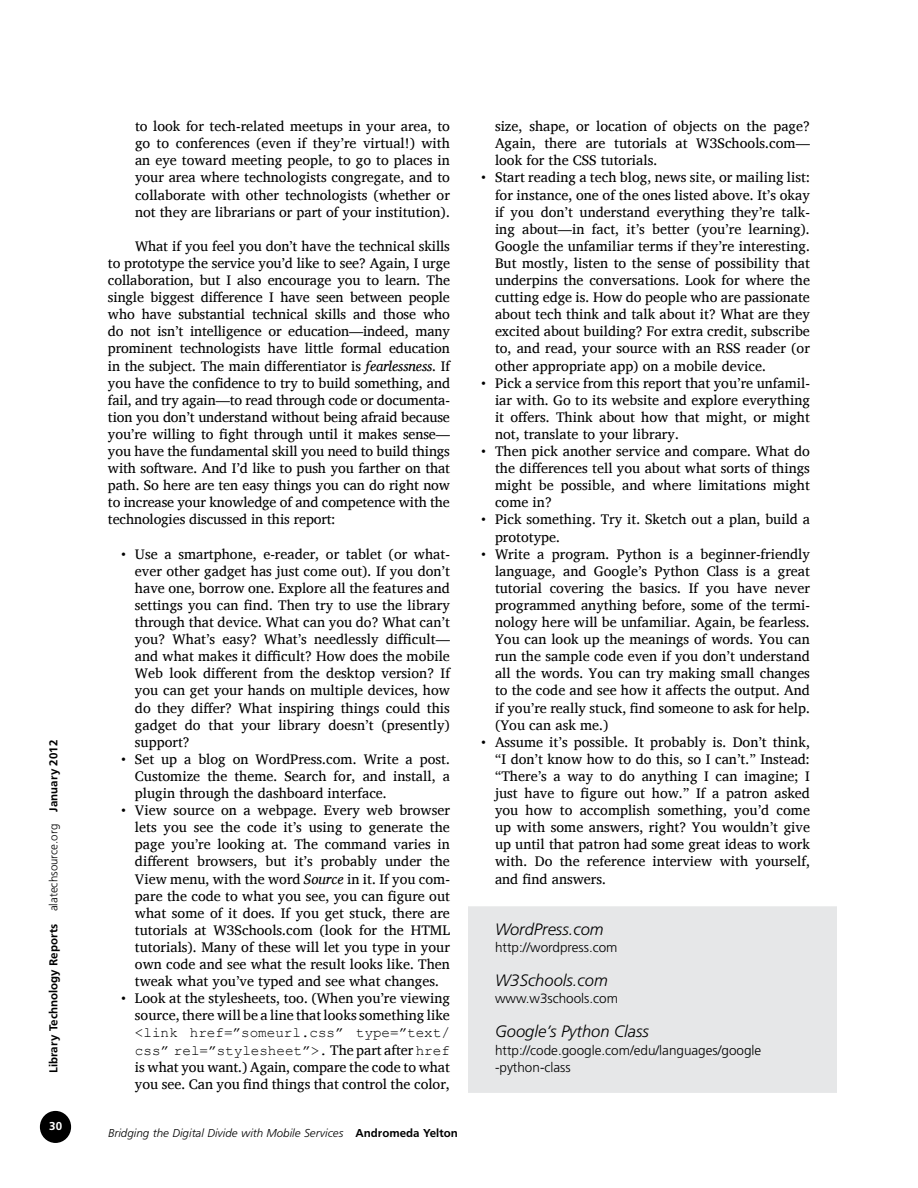
<style>
.page{position:relative;width:918px;height:1188px;background:#fff}
.page>*{position:absolute;margin:0;border:0;box-sizing:border-box;transform-origin:0 0}
.t1{font:italic 300 16.5px "Frutiger";color:#000}
.t2{font:14.25px/17.1px "Charis SIL";color:#000;text-align:justify}
.t3{font:14.25px/17.1px "Courier New";color:#000}
.t4{font:300 13.5px/17.1px "Frutiger";color:#000}
.t5{font:12px "Frugal Sans Light Italic DTC";color:#000}
.t6{font:12px "Frugal Sans Bold DTC";color:#000}
.t7{font:12px "Frugal Sans Bold DTC";color:#fff}
.s1{font-family:"Frugal Sans Light DTC"}
.s2{font-style:italic}
.s3{font-family:"Charis SIL"}
.s4{font-family:"Frugal Sans Bold DTC"}
</style>
<div class="page">
<div style="left:41px;top:1112px;width:29px;height:30px;background:#000;border-radius:50%"></div>
<div style="left:40px;top:1111px;width:31px;height:32px;border:2px solid #000;border-radius:50%"></div>
<div style="left:468px;top:906px;width:369px;height:66px;background:#e6e7e8"></div>
<div style="left:468px;top:958px;width:369px;height:66px;background:#e6e7e8"></div>
<div style="left:468px;top:1009px;width:369px;height:84px;background:#e6e7e8"></div>
<p class="t6" style="left:47px;top:1073px;width:335px;rotate:-90deg">Library Technology Reports <span class="s1">alatechsource.org</span> January 2012</p>
<p class="t7" style="left:49px;top:1119px;width:14px">30</p>
<p class="t2" style="left:135px;top:118px;width:317px">to look for tech-related meetups in your area, to go to conferences (even if they’re virtual!) with an eye toward meeting people, to go to places in your area where technologists congregate, and to collaborate with other technologists (whether or not they are librarians or part of your institution).</p>
<p class="t2" style="left:108px;top:237px;width:344px;text-indent:27px">What if you feel you don’t have the technical skills to prototype the service you’d like to see? Again, I urge collaboration, but I also encourage you to learn. The single biggest difference I have seen between people who have substantial technical skills and those who do not isn’t intelligence or education—indeed, many prominent technologists have little formal education in the subject. The main differentiator is <span class="s2">fearlessness</span>. If you have the confidence to try to build something, and fail, and try again—to read through code or documenta&shy;tion you don’t understand without being afraid because you’re willing to fight through until it makes sense— you have the fundamental skill you need to build things with software. And I’d like to push you farther on that path. So here are ten easy things you can do right now to increase your knowledge of and competence with the technologies discussed in this report:</p>
<p class="t2" style="left:135px;top:545px;width:317px;text-indent:-13px">• Use a smartphone, e-reader, or tablet (or what&shy;ever other gadget has just come out). If you don’t have one, borrow one. Explore all the features and settings you can find. Then try to use the library through that device. What can you do? What can’t you? What’s easy? What’s needlessly difficult— and what makes it difficult? How does the mobile Web look different from the desktop version? If you can get your hands on multiple devices, how do they differ? What inspiring things could this gadget do that your library doesn’t (presently) support?</p>
<p class="t2" style="left:135px;top:750px;width:317px;text-indent:-13px">• Set up a blog on WordPress.com. Write a post.<br>Customize the theme. Search for, and install, a plugin through the dashboard interface.</p>
<p class="t2" style="left:135px;top:802px;width:317px;text-indent:-13px">• View source on a webpage. Every web browser lets you see the code it’s using to generate the page you’re looking at. The command varies in different browsers, but it’s probably under the View menu, with the word <span class="s2">Source</span> in it. If you com&shy;pare the code to what you see, you can figure out what some of it does. If you get stuck, there are tutorials at W3Schools.com (look for the HTML tutorials). Many of these will let you type in your own code and see what the result looks like. Then tweak what you’ve typed and see what changes.</p>
<p class="t2" style="left:121px;top:990px;width:330px;text-align:right">• Look at the stylesheets, too. (When you’re viewing source, there will be a line that looks something like</p>
<p class="t3" style="left:135px;top:1024px;width:316px">&lt;link href=”someurl.css” type=”text/ css” rel=”stylesheet”&gt;. <span class="s3">The part after</span> href</p>
<p class="t2" style="left:135px;top:1058px;width:316px">is what you want.) Again, compare the code to what you see. Can you find things that control the color,</p>
<p class="t5" style="left:108px;top:1126px;width:351px">Bridging the Digital Divide with Mobile Services <span class="s4">Andromeda Yelton</span></p>
<p class="t2" style="left:495px;top:118px;width:316px">size, shape, or location of objects on the page?<br>Again, there are tutorials at W3Schools.com— look for the CSS tutorials.</p>
<p class="t2" style="left:495px;top:169px;width:317px;text-indent:-13px">• Start reading a tech blog, news site, or mailing list: for instance, one of the ones listed above. It’s okay if you don’t understand everything they’re talk&shy;ing about—in fact, it’s better (you’re learning).<br>Google the unfamiliar terms if they’re interesting.<br>But mostly, listen to the sense of possibility that underpins the conversations. Look for where the cutting edge is. How do people who are passionate about tech think and talk about it? What are they excited about building? For extra credit, subscribe to, and read, your source with an RSS reader (or other appropriate app) on a mobile device.</p>
<p class="t2" style="left:495px;top:374px;width:317px;text-indent:-13px">• Pick a service from this report that you’re unfamil&shy;iar with. Go to its website and explore everything it offers. Think about how that might, or might not, translate to your library.</p>
<p class="t2" style="left:495px;top:443px;width:317px;text-indent:-13px">• Then pick another service and compare. What do the differences tell you about what sorts of things might be possible, and where limitations might come in?</p>
<p class="t2" style="left:495px;top:511px;width:316px;text-indent:-13px">• Pick something. Try it. Sketch out a plan, build a prototype.</p>
<p class="t2" style="left:495px;top:545px;width:317px;text-indent:-13px">• Write a program. Python is a beginner-friendly language, and Google’s Python Class is a great tutorial covering the basics. If you have never programmed anything before, some of the termi&shy;nology here will be unfamiliar. Again, be fearless.<br>You can look up the meanings of words. You can run the sample code even if you don’t understand all the words. You can try making small changes to the code and see how it affects the output. And if you’re really stuck, find someone to ask for help. (You can ask me.)</p>
<p class="t2" style="left:495px;top:733px;width:316px;text-indent:-13px">• Assume it’s possible. It probably is. Don’t think, “I don’t know how to do this, so I can’t.” Instead: “There’s a way to do anything I can imagine; I just have to figure out how.” If a patron asked you how to accomplish something, you’d come up with some answers, right? You wouldn’t give up until that patron had some great ideas to work with. Do the reference interview with yourself, and find answers.</p>
<p class="t1" style="left:495px;top:920px;width:110px">WordPress.com</p>
<p class="t4" style="left:495px;top:939px;width:124px">http://wordpress.com</p>
<p class="t1" style="left:495px;top:971px;width:114px">W3Schools.com</p>
<p class="t4" style="left:495px;top:990px;width:125px">www.w3schools.com</p>
<p class="t1" style="left:495px;top:1022px;width:156px">Google’s Python Class</p>
<p class="t4" style="left:495px;top:1041px;width:268px">http://code.google.com/edu/languages/google -python-class</p>
</div>
